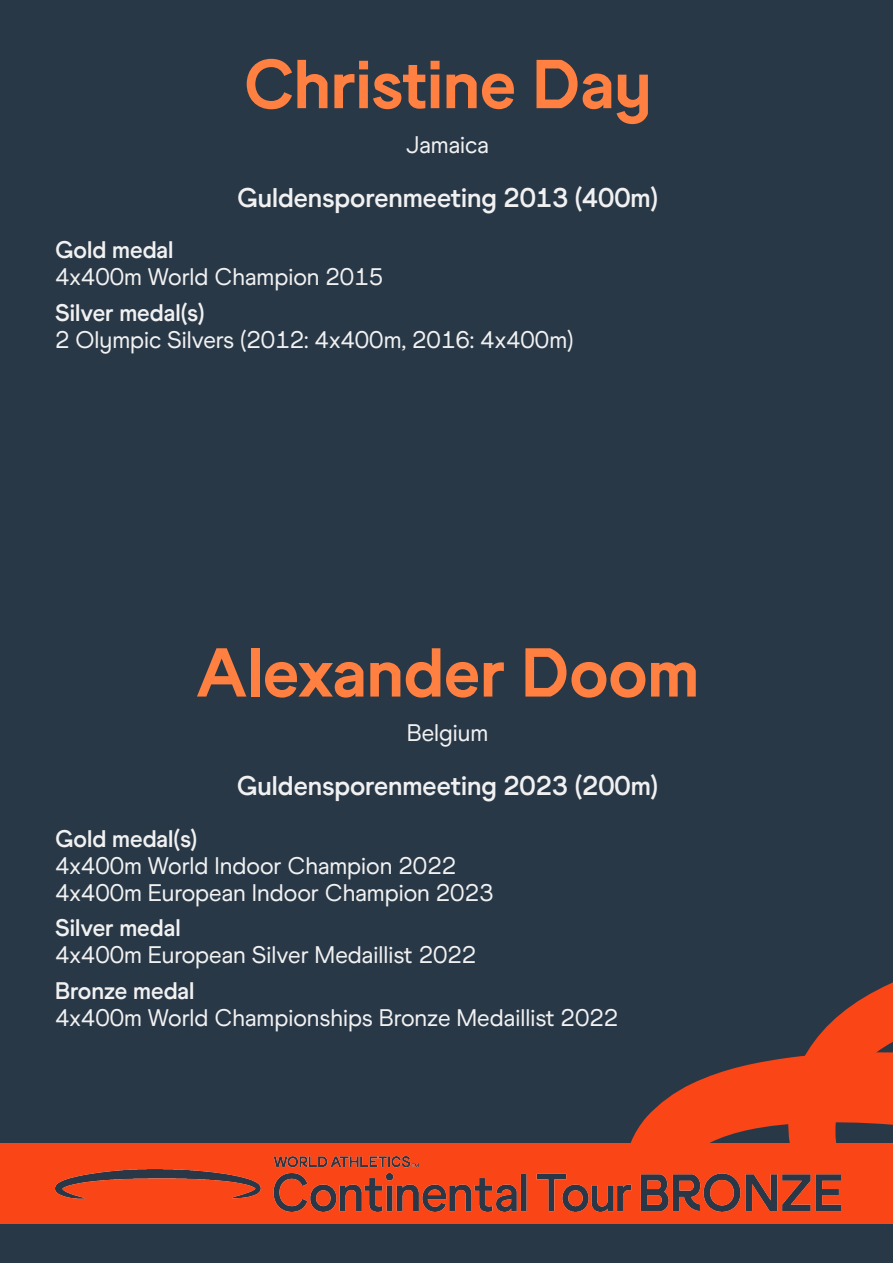
<style>
.page{position:relative;width:893px;height:1263px;background:#293847}
.page>*{position:absolute;margin:0;border:0;box-sizing:border-box;transform-origin:0 0}
.t1{font:69px "World Athletics Headline";color:#ff8040}
.t2{font:700 27px "World Athletics";color:#f1f1f1}
.t3{font:24px/27px "World Athletics";color:#f1f1f1}
.s1{font-weight:700}
</style>
<div class="page">
<div style="left:0;top:1144px;width:893px;height:80px;background:#fa4517"></div>
<img style="left:55px;top:1156px;width:785px;height:55px">
<svg style="left:622px;top:982px;width:271px;height:162px"></svg>
<p class="t1" style="left:244px;top:43px;width:409px">Christine Day</p>
<p class="t3" style="left:406px;top:131px;width:84px">Jamaica</p>
<p class="t2" style="left:237px;top:181px;width:422px">Guldensporenmeeting 2013 (400m)</p>
<p class="t3" style="left:55px;top:237px;width:330px"><span class="s1">Gold medal<br></span>4x400m World Champion 2015</p>
<p class="t3" style="left:55px;top:299px;width:520px"><span class="s1">Silver medal(s)<br></span>2 Olympic Silvers (2012: 4x400m, 2016: 4x400m)</p>
<p class="t1" style="left:196px;top:631px;width:504px">Alexander Doom</p>
<p class="t3" style="left:407px;top:719px;width:83px">Belgium</p>
<p class="t2" style="left:237px;top:770px;width:423px">Guldensporenmeeting 2023 (200m)</p>
<p class="t3" style="left:55px;top:825px;width:440px"><span class="s1">Gold medal(s)<br></span>4x400m World Indoor Champion 2022<br>4x400m European Indoor Champion 2023</p>
<p class="t3" style="left:55px;top:914px;width:423px"><span class="s1">Silver medal<br></span>4x400m European Silver Medaillist 2022</p>
<p class="t3" style="left:55px;top:977px;width:565px"><span class="s1">Bronze medal<br></span>4x400m World Championships Bronze Medaillist 2022</p>
</div>
